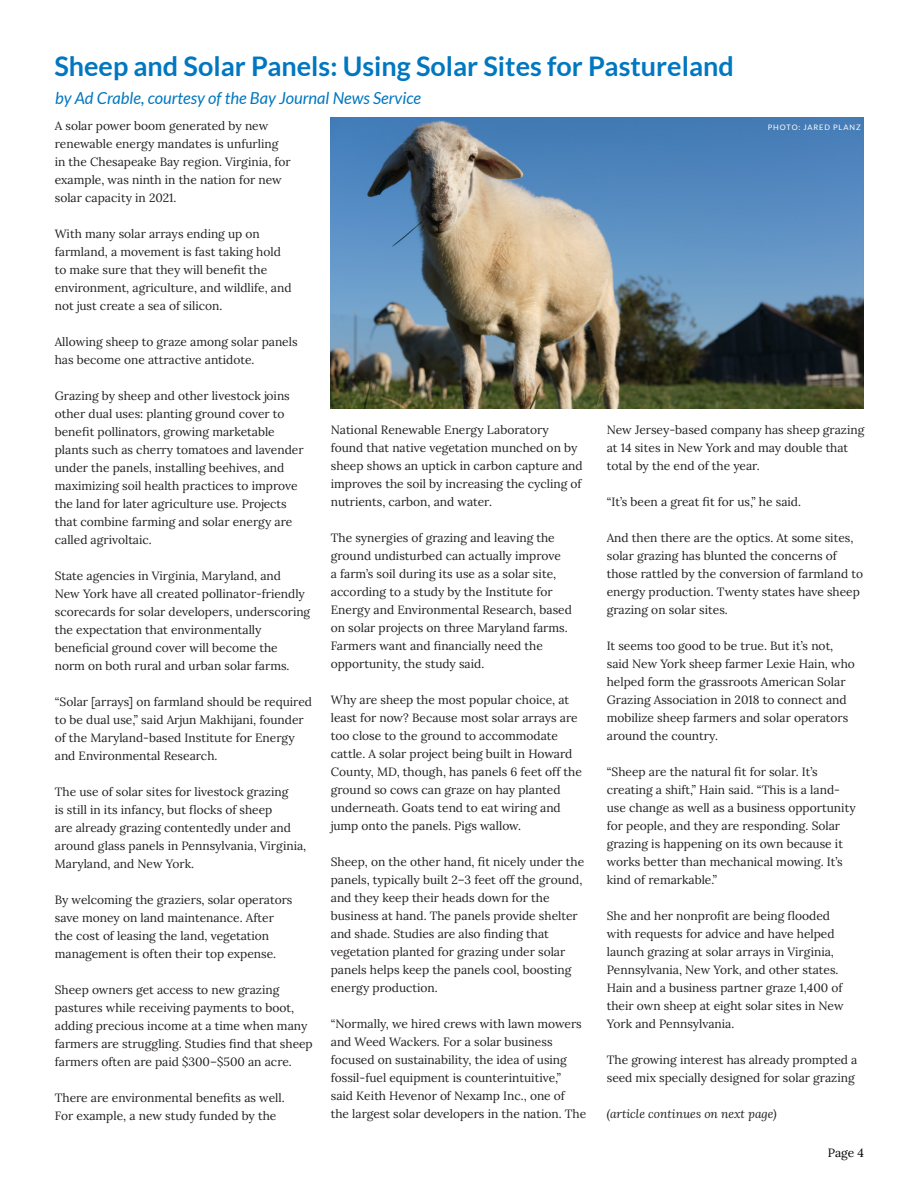
<style>
.page{position:relative;width:918px;height:1188px;background:#fff}
.page>*{position:absolute;margin:0;border:0;box-sizing:border-box;transform-origin:0 0}
.L1{font:700 27px "Lato";color:#0077c0}
.L1-2{font:italic 16.5px "Lato";color:#0077c0}
.t1{font:12px/18px "Lora";color:#231f20}
.t2{font:italic 12px "Lora";color:#231f20}
.t3{font:12px "Lora";color:#040503}
.Photo_Credit{font:7.5px "Lato";letter-spacing:.115em;color:#fff}
</style>
<div class="page">
<img style="left:331px;top:118px;width:533px;height:290px">
<p class="L1" style="left:54px;top:50px;width:681px">Sheep and Solar Panels: Using Solar Sites for Pastureland</p>
<p class="L1-2" style="left:55px;top:89px;width:368px">by Ad Crable, courtesy of the Bay Journal News Service</p>
<p class="t1" style="left:55px;top:116px;width:238px">A solar power boom generated by new renewable energy mandates is unfurling in the Chesapeake Bay region. Virginia, for example, was ninth in the nation for new solar capacity in 2021.</p>
<p class="t1" style="left:55px;top:224px;width:238px">With many solar arrays ending up on farmland, a movement is fast taking hold to make sure that they will benefit the environment, agriculture, and wildlife, and not just create a sea of silicon.</p>
<p class="t1" style="left:55px;top:332px;width:244px">Allowing sheep to graze among solar panels has become one attractive antidote.</p>
<p class="t1" style="left:55px;top:386px;width:250px">Grazing by sheep and other livestock joins other dual uses: planting ground cover to benefit pollinators, growing marketable plants such as cherry tomatoes and lavender under the panels, installing beehives, and maximizing soil health practices to improve the land for later agriculture use. Projects that combine farming and solar energy are called agrivoltaic.</p>
<p class="t1" style="left:55px;top:566px;width:257px">State agencies in Virginia, Maryland, and<br>New York have all created pollinator-friendly scorecards for solar developers, underscoring the expectation that environmentally beneficial ground cover will become the norm on both rural and urban solar farms.</p>
<p class="t1" style="left:55px;top:692px;width:259px">“Solar [arrays] on farmland should be required to be dual use,” said Arjun Makhijani, founder of the Maryland-based Institute for Energy and Environmental Research.</p>
<p class="t1" style="left:55px;top:782px;width:253px">The use of solar sites for livestock grazing<br>is still in its infancy, but flocks of sheep<br>are already grazing contentedly under and around glass panels in Pennsylvania, Virginia, Maryland, and New York.</p>
<p class="t1" style="left:55px;top:890px;width:239px">By welcoming the graziers, solar operators save money on land maintenance. After the cost of leasing the land, vegetation management is often their top expense.</p>
<p class="t1" style="left:55px;top:980px;width:260px">Sheep owners get access to new grazing pastures while receiving payments to boot, adding precious income at a time when many farmers are struggling. Studies find that sheep farmers often are paid $300–$500 an acre.</p>
<p class="t1" style="left:55px;top:1088px;width:231px">There are environmental benefits as well.<br>For example, a new study funded by the</p>
<p class="t1" style="left:331px;top:420px;width:253px">National Renewable Energy Laboratory found that native vegetation munched on by sheep shows an uptick in carbon capture and improves the soil by increasing the cycling of nutrients, carbon, and water.</p>
<p class="t1" style="left:331px;top:528px;width:243px">The synergies of grazing and leaving the ground undisturbed can actually improve<br>a farm’s soil during its use as a solar site, according to a study by the Institute for Energy and Environmental Research, based on solar projects on three Maryland farms.<br>Farmers want and financially need the opportunity, the study said.</p>
<p class="t1" style="left:331px;top:690px;width:253px">Why are sheep the most popular choice, at least for now? Because most solar arrays are too close to the ground to accommodate cattle. A solar project being built in Howard County, MD, though, has panels 6 feet off the ground so cows can graze on hay planted underneath. Goats tend to eat wiring and jump onto the panels. Pigs wallow.</p>
<p class="t1" style="left:331px;top:852px;width:255px">Sheep, on the other hand, fit nicely under the panels, typically built 2–3 feet off the ground, and they keep their heads down for the business at hand. The panels provide shelter and shade. Studies are also finding that vegetation planted for grazing under solar panels helps keep the panels cool, boosting energy production.</p>
<p class="t1" style="left:331px;top:1014px;width:257px">“Normally, we hired crews with lawn mowers and Weed Wackers. For a solar business focused on sustainability, the idea of using fossil-fuel equipment is counterintuitive,” said Keith Hevenor of Nexamp Inc., one of the largest solar developers in the nation. The</p>
<p class="Photo_Credit" style="left:768px;top:124px;width:95px">PHOTO: JARED PLANZ</p>
<p class="t1" style="left:607px;top:420px;width:259px">New Jersey-based company has sheep grazing at 14 sites in New York and may double that total by the end of the year.</p>
<p class="t1" style="left:607px;top:492px;width:196px">“It’s been a great fit for us,” he said.</p>
<p class="t1" style="left:607px;top:528px;width:258px">And then there are the optics. At some sites, solar grazing has blunted the concerns of those rattled by the conversion of farmland to energy production. Twenty states have sheep grazing on solar sites.</p>
<p class="t1" style="left:607px;top:636px;width:250px">It seems too good to be true. But it’s not, said New York sheep farmer Lexie Hain, who helped form the grassroots American Solar Grazing Association in 2018 to connect and mobilize sheep farmers and solar operators around the country.</p>
<p class="t1" style="left:607px;top:762px;width:250px">“Sheep are the natural fit for solar. It’s creating a shift,” Hain said. “This is a land&shy;use change as well as a business opportunity for people, and they are responding. Solar grazing is happening on its own because it works better than mechanical mowing. It’s kind of remarkable.”</p>
<p class="t1" style="left:607px;top:906px;width:238px">She and her nonprofit are being flooded with requests for advice and have helped launch grazing at solar arrays in Virginia, Pennsylvania, New York, and other states.<br>Hain and a business partner graze 1,400 of their own sheep at eight solar sites in New York and Pennsylvania.</p>
<p class="t1" style="left:607px;top:1050px;width:252px">The growing interest has already prompted a seed mix specially designed for solar grazing</p>
<p class="t2" style="left:607px;top:1105px;width:171px">(article continues on next page)</p>
<p class="t3" style="left:828px;top:1144px;width:38px">Page 4</p>
</div>
